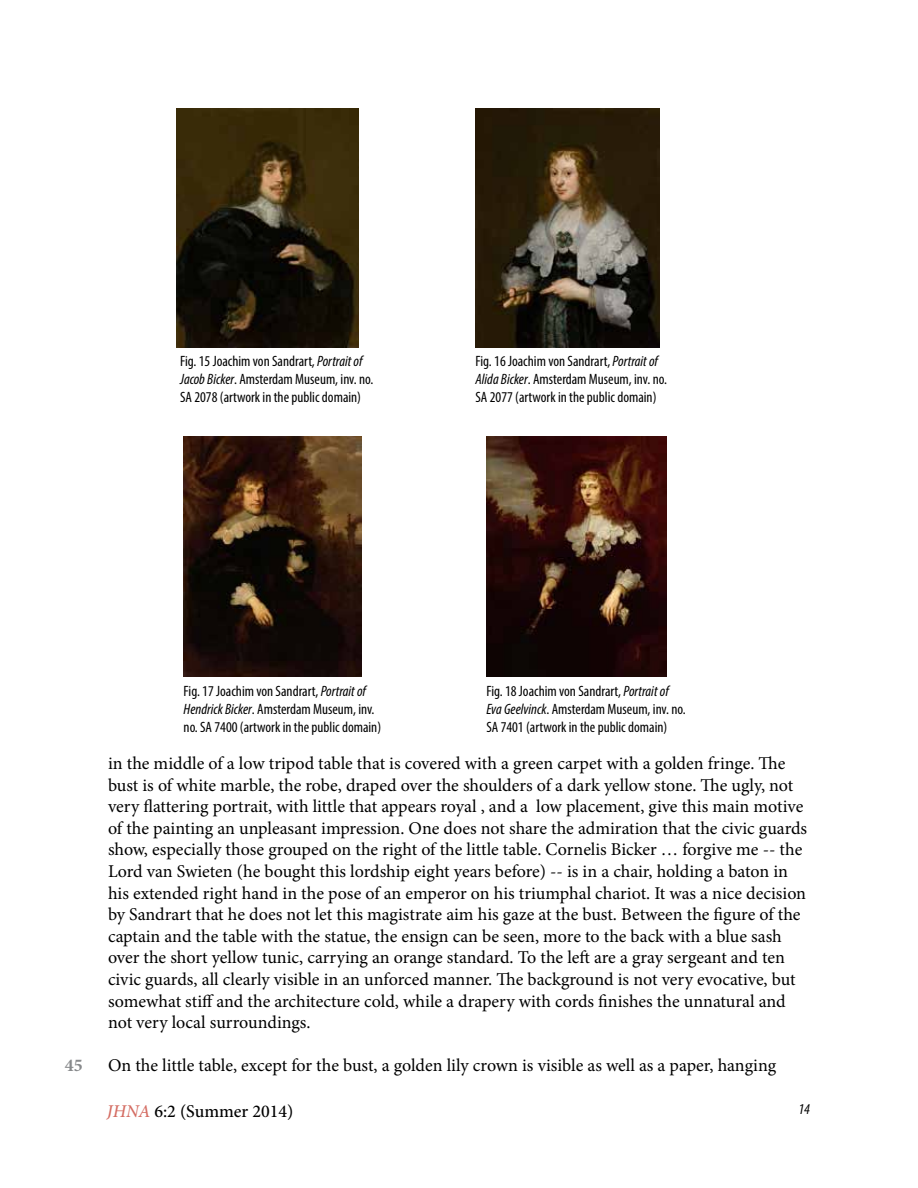
<style>
.page{position:relative;width:918px;height:1188px;background:#fff}
.page>*{position:absolute;margin:0;border:0;box-sizing:border-box;transform-origin:0 0}
.t1{font:18px/21.6px "Minion Pro";letter-spacing:-.005em;color:#000}
.t2{font:500 18px "Minion Pro";color:#000}
.t3{font:700 18px "Minion Pro";color:#888a8c}
.t4{font:condensed 15px/18px "Myriad Pro";color:#000}
.t5{font:italic condensed 15px "Myriad Pro";color:#000}
.s1{font-style:italic}
.s2{font-style:italic;color:#d46c62}
</style>
<div class="page">
<img style="left:176px;top:108px;width:182px;height:240px">
<img style="left:476px;top:108px;width:183px;height:240px">
<img style="left:184px;top:436px;width:178px;height:240px">
<img style="left:486px;top:436px;width:181px;height:240px">
<p class="t4" style="left:180px;top:352px;width:195px">Fig. 15 Joachim von Sandrart, <span class="s1">Portrait of<br>Jacob Bicker</span>. Amsterdam Museum, inv. no.<br>SA 2078 (artwork in the public domain)</p>
<p class="t4" style="left:476px;top:352px;width:193px">Fig. 16 Joachim von Sandrart, <span class="s1">Portrait of<br>Alida Bicker</span>. Amsterdam Museum, inv. no.<br>SA 2077 (artwork in the public domain)</p>
<p class="t3" style="left:65px;top:1052px;width:19px">45</p>
<p class="t4" style="left:184px;top:682px;width:199px">Fig. 17 Joachim von Sandrart, <span class="s1">Portrait of<br>Hendrick Bicker</span>. Amsterdam Museum, inv. no. SA 7400 (artwork in the public domain)</p>
<p class="t4" style="left:486px;top:682px;width:201px">Fig. 18 Joachim von Sandrart, <span class="s1">Portrait of<br>Eva Geelvinck</span>. Amsterdam Museum, inv. no.<br>SA 7401 (artwork in the public domain)</p>
<p class="t1" style="left:108px;top:753px;width:701px">in the middle of a low tripod table that is covered with a green carpet with a golden fringe. The bust is of white marble, the robe, draped over the shoulders of a dark yellow stone. The ugly, not very flattering portrait, with little that appears royal , and a low placement, give this main motive of the painting an unpleasant impression. One does not share the admiration that the civic guards show, especially those grouped on the right of the little table. Cornelis Bicker … forgive me -- the Lord van Swieten (he bought this lordship eight years before) -- is in a chair, holding a baton in his extended right hand in the pose of an emperor on his triumphal chariot. It was a nice decision by Sandrart that he does not let this magistrate aim his gaze at the bust. Between the figure of the captain and the table with the statue, the ensign can be seen, more to the back with a blue sash over the short yellow tunic, carrying an orange standard. To the left are a gray sergeant and ten civic guards, all clearly visible in an unforced manner. The background is not very evocative, but somewhat stiff and the architecture cold, while a drapery with cords finishes the unnatural and not very local surroundings.</p>
<p class="t1" style="left:108px;top:1055px;width:670px">On the little table, except for the bust, a golden lily crown is visible as well as a paper, hanging</p>
<p class="t2" style="left:107px;top:1099px;width:188px"><span class="s2">JHNA</span> 6:2 (Summer 2014)</p>
<p class="t5" style="left:798px;top:1100px;width:13px">14</p>
</div>
